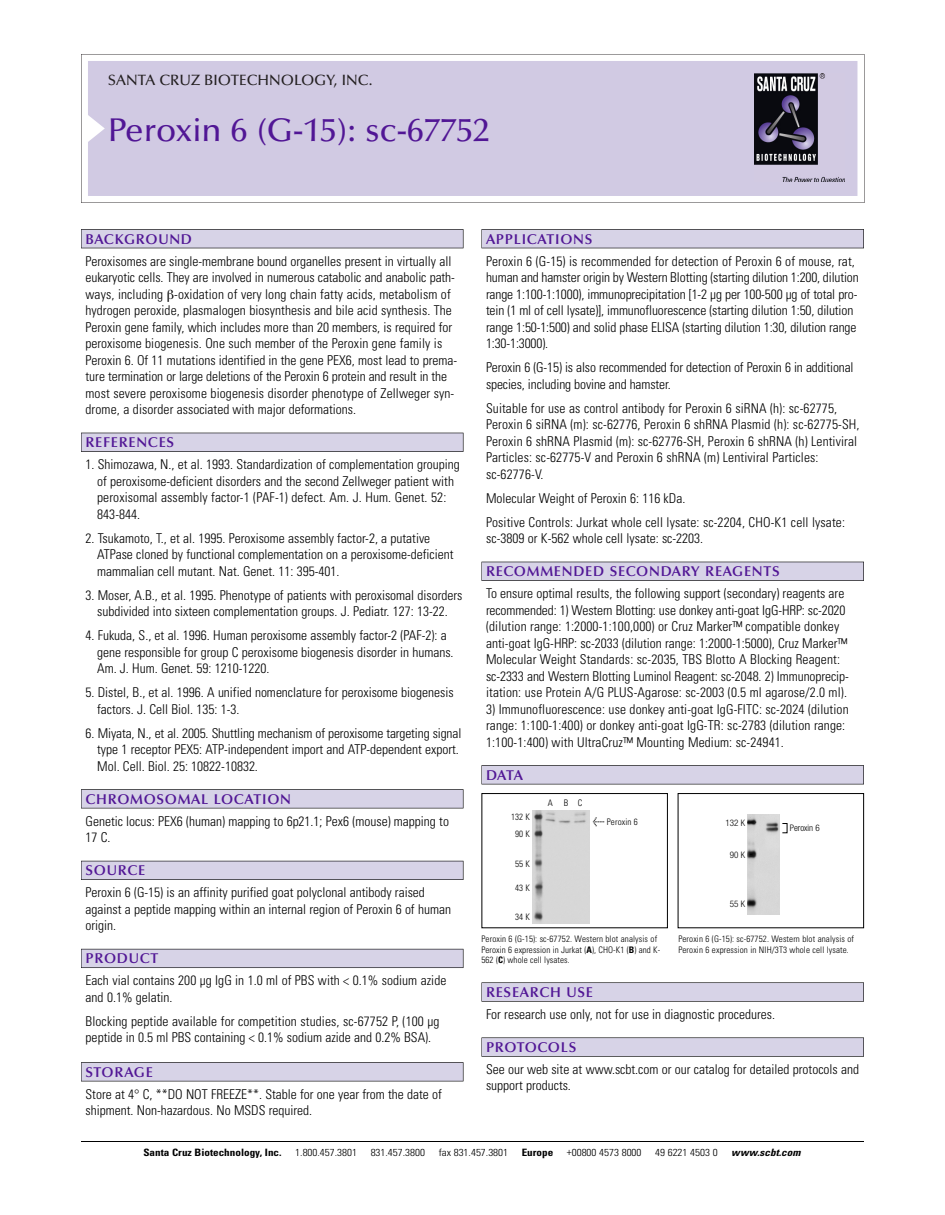
<style>
.page{position:relative;width:945px;height:1215px;background:#fff}
.page>*{position:absolute;margin:0;border:0;box-sizing:border-box;transform-origin:0 0}
.t1{font:500 33px "Optima";color:#511695}
.t2{font:500 15px "Optima";color:#231f20}
.t3{font:600 14.25px "Optima";letter-spacing:.05em;color:#511695}
.t4{font:300 condensed 13.5px/16.5px "Univers";color:#000}
.t5{font:300 condensed 10.2px "Univers";color:#000;scale:1.1 1}
.t6{font:700 condensed 10.2px "Univers";color:#000;scale:1.1 1}
.t7{font:italic 700 condensed 10.2px "Univers";letter-spacing:.005em;color:#000;scale:1.1 1}
.t8{font:300 condensed 9px/10.5px "Univers";letter-spacing:.015em;color:#000}
.t9{font:300 condensed 9px "Helvetica Neue";color:#000}
.s1{font-family:"Meta Plus";font-weight:400;font-stretch:normal;font-size:10.5px}
.s2{font-weight:700}
</style>
<div class="page">
<svg style="left:81px;top:54px;width:783px;height:149px"></svg>
<div style="left:88px;top:61px;width:769px;height:135px;background:#d1cae3"></div>
<img style="left:755px;top:74px;width:90px;height:108px">
<div style="left:81px;top:229px;width:382px;height:19px;background:#525156"></div>
<div style="left:81px;top:230px;width:382px;height:18px;background:#d7d3e7"></div>
<div style="left:81px;top:433px;width:382px;height:19px;background:#515055"></div>
<div style="left:81px;top:433px;width:382px;height:18px;background:#d7d3e7"></div>
<div style="left:81px;top:789px;width:382px;height:19px;background:#545357"></div>
<div style="left:81px;top:790px;width:382px;height:18px;background:#d7d3e7"></div>
<div style="left:81px;top:861px;width:382px;height:19px;background:#54535a"></div>
<div style="left:81px;top:861px;width:382px;height:18px;background:#d7d3e7"></div>
<div style="left:81px;top:949px;width:382px;height:19px;background:#5b5a62"></div>
<div style="left:81px;top:949px;width:382px;height:18px;background:#d7d3e7"></div>
<div style="left:81px;top:1062px;width:382px;height:19px;background:#545357"></div>
<div style="left:81px;top:1063px;width:382px;height:18px;background:#d7d3e7"></div>
<div style="left:482px;top:229px;width:382px;height:19px;background:#525156"></div>
<div style="left:482px;top:230px;width:381px;height:18px;background:#d7d3e7"></div>
<div style="left:482px;top:562px;width:382px;height:19px;background:#515055"></div>
<div style="left:482px;top:562px;width:381px;height:18px;background:#d7d3e7"></div>
<div style="left:482px;top:765px;width:382px;height:19px;background:#545357"></div>
<div style="left:482px;top:766px;width:381px;height:18px;background:#d7d3e7"></div>
<div style="left:482px;top:982px;width:382px;height:20px;background:#616161"></div>
<div style="left:482px;top:983px;width:381px;height:18px;background:#d7d3e7"></div>
<svg style="left:482px;top:1037px;width:382px;height:20px"></svg>
<div style="left:482px;top:1038px;width:381px;height:18px;background:#d7d3e7"></div>
<hr style="left:81px;top:1141px;width:783px;height:1px;background:#000">
<div style="left:482px;top:793px;width:186px;height:135px;border:1px solid #000"></div>
<div style="left:678px;top:793px;width:186px;height:135px;border:1px solid #000"></div>
<img style="left:532px;top:811px;width:58px;height:112px">
<img style="left:747px;top:815px;width:33px;height:99px">
<p class="t2" style="left:108px;top:74px;width:266px">SANTA CRUZ BIOTECHNOLOGY, INC.</p>
<h1 class="t1" style="left:108px;top:117px;width:383px">Peroxin 6 (G-15): sc-67752</h1>
<p class="t3" style="left:86px;top:233px;width:108px">BACKGROUND</p>
<p class="t4" style="left:86px;top:254px;width:373px">Peroxisomes are single-membrane bound organelles present in virtually all eukaryotic cells. They are involved in numerous catabolic and anabolic path&shy;ways, including -oxidation of very long chain fatty acids, metabolism of hydrogen peroxide, plasmalogen biosynthesis and bile acid synthesis. The Peroxin gene family, which includes more than 20 members, is required for peroxisome biogenesis. One such member of the Peroxin gene family is Peroxin 6. Of 11 mutations identified in the gene PEX6, most lead to prema&shy;ture termination or large deletions of the Peroxin 6 protein and result in the most severe peroxisome biogenesis disorder phenotype of Zellweger syn&shy;drome, a disorder associated with major deformations.</p>
<p class="t3" style="left:86px;top:437px;width:90px">REFERENCES</p>
<p class="t4" style="left:97px;top:457px;width:364px;text-indent:-12px">1. Shimozawa, N., et al. 1993. Standardization of complementation grouping of peroxisome-deficient disorders and the second Zellweger patient with peroxisomal assembly factor-1 (PAF-1) defect. Am. J. Hum. Genet. 52:<br>843-844.</p>
<p class="t4" style="left:97px;top:531px;width:358px;text-indent:-12px">2. Tsukamoto, T., et al. 1995. Peroxisome assembly factor-2, a putative<br>ATPase cloned by functional complementation on a peroxisome-deficient mammalian cell mutant. Nat. Genet. 11: 395-401.</p>
<p class="t4" style="left:86px;top:588px;width:378px;text-align:center">3. Moser, A.B., et al. 1995. Phenotype of patients with peroxisomal disorders subdivided into sixteen complementation groups. J. Pediatr. 127: 13-22.</p>
<p class="t4" style="left:97px;top:628px;width:358px;text-indent:-12px">4. Fukuda, S., et al. 1996. Human peroxisome assembly factor-2 (PAF-2): a gene responsible for group C peroxisome biogenesis disorder in humans.<br>Am. J. Hum. Genet. 59: 1210-1220.</p>
<p class="t4" style="left:97px;top:685px;width:358px;text-indent:-12px">5. Distel, B., et al. 1996. A unified nomenclature for peroxisome biogenesis factors. J. Cell Biol. 135: 1-3.</p>
<p class="t4" style="left:97px;top:726px;width:366px;text-indent:-12px">6. Miyata, N., et al. 2005. Shuttling mechanism of peroxisome targeting signal type 1 receptor PEX5: ATP-independent import and ATP-dependent export.<br>Mol. Cell. Biol. 25: 10822-10832.</p>
<p class="t3" style="left:86px;top:793px;width:207px">CHROMOSOMAL LOCATION</p>
<p class="t4" style="left:86px;top:814px;width:365px">Genetic locus: PEX6 (human) mapping to 6p21.1; Pex6 (mouse) mapping to<br>17 C.</p>
<p class="t3" style="left:86px;top:865px;width:61px">SOURCE</p>
<p class="t4" style="left:86px;top:885px;width:367px">Peroxin 6 (G-15) is an affinity purified goat polyclonal antibody raised against a peptide mapping within an internal region of Peroxin 6 of human origin.</p>
<p class="t3" style="left:86px;top:953px;width:74px">PRODUCT</p>
<p class="t4" style="left:86px;top:973px;width:362px">Each vial contains 200 µg IgG in 1.0 ml of PBS with &lt; 0.1% sodium azide and 0.1% gelatin.</p>
<p class="t4" style="left:86px;top:1014px;width:356px">Blocking peptide available for competition studies, sc-67752 P, (100 µg peptide in 0.5 ml PBS containing &lt; 0.1% sodium azide and 0.2% BSA).</p>
<p class="t3" style="left:86px;top:1066px;width:69px">STORAGE</p>
<p class="t4" style="left:86px;top:1087px;width:358px">Store at 4° C, **DO NOT FREEZE**. Stable for one year from the date of shipment. Non-hazardous. No MSDS required.</p>
<p class="t3" style="left:486px;top:233px;width:108px">APPLICATIONS</p>
<p class="t4" style="left:486px;top:254px;width:374px">Peroxin 6 (G-15) is recommended for detection of Peroxin 6 of mouse, rat, human and hamster origin by Western Blotting (starting dilution 1:200, dilution range 1:100-1:1000), immunoprecipitation [1-2 µg per 100-500 µg of total pro&shy;tein (1 ml of cell lysate)], immunofluorescence (starting dilution 1:50, dilution range 1:50-1:500) and solid phase ELISA (starting dilution 1:30, dilution range 1:30-1:3000).</p>
<p class="t4" style="left:486px;top:360px;width:369px">Peroxin 6 (G-15) is also recommended for detection of Peroxin 6 in additional species, including bovine and hamster.</p>
<p class="t4" style="left:486px;top:401px;width:375px">Suitable for use as control antibody for Peroxin 6 siRNA (h): sc-62775, Peroxin 6 siRNA (m): sc-62776, Peroxin 6 shRNA Plasmid (h): sc-62775-SH, Peroxin 6 shRNA Plasmid (m): sc-62776-SH, Peroxin 6 shRNA (h) Lentiviral Particles: sc-62775-V and Peroxin 6 shRNA (m) Lentiviral Particles: sc-62776-V.</p>
<p class="t4" style="left:486px;top:487px;width:361px;line-height:24px">Molecular Weight of Peroxin 6: 116 kDa.<br>Positive Controls: Jurkat whole cell lysate: sc-2204, CHO-K1 cell lysate:</p>
<p class="t4" style="left:486px;top:531px;width:219px">sc-3809 or K-562 whole cell lysate: sc-2203.</p>
<p class="t3" style="left:486px;top:566px;width:295px">RECOMMENDED SECONDARY REAGENTS</p>
<p class="t4" style="left:486px;top:586px;width:364px">To ensure optimal results, the following support (secondary) reagents are recommended: 1) Western Blotting: use donkey anti-goat IgG-HRP: sc-2020 (dilution range: 1:2000-1:100,000) or Cruz Marker™ compatible donkey anti-goat IgG-HRP: sc-2033 (dilution range: 1:2000-1:5000), Cruz Marker™ Molecular Weight Standards: sc-2035, TBS Blotto A Blocking Reagent: sc-2333 and Western Blotting Luminol Reagent: sc-2048. 2) Immunoprecip&shy;itation: use Protein A/G PLUS-Agarose: sc-2003 (0.5 ml agarose/2.0 ml).</p>
<p class="t4" style="left:486px;top:702px;width:364px">3) Immunofluorescence: use donkey anti-goat IgG-FITC: sc-2024 (dilution range: 1:100-1:400) or donkey anti-goat IgG-TR: sc-2783 (dilution range:<br>1:100-1:400) with UltraCruz™ Mounting Medium: sc-24941.</p>
<p class="t3" style="left:486px;top:769px;width:39px">DATA</p>
<p class="t8" style="left:511px;top:809px;width:20px;line-height:16.5px;text-align:center">132 K<br>90 K</p>
<p class="t8" style="left:515px;top:859px;width:16px">55 K</p>
<p class="t8" style="left:515px;top:883px;width:16px">43 K</p>
<p class="t8" style="left:515px;top:913px;width:16px">34 K</p>
<p class="t8" style="left:548px;top:798px;width:36px">ABC</p>
<p class="t8" style="left:593px;top:817px;width:47px"><span class="s1">&lt;</span> Peroxin 6</p>
<p class="t9" style="left:726px;top:820px;width:21px">132 K</p>
<p class="t9" style="left:730px;top:852px;width:17px">90 K</p>
<p class="t9" style="left:730px;top:900px;width:17px">55 K</p>
<p class="t9" style="left:790px;top:824px;width:32px">Peroxin 6</p>
<p class="t8" style="left:481px;top:935px;width:180px">Peroxin 6 (G-15): sc-67752. Western blot analysis of<br>Peroxin 6 expression in Jurkat (<span class="s2">A</span>), CHO-K1 (<span class="s2">B</span>) and K-<br>562 (<span class="s2">C</span>) whole cell lysates.</p>
<p class="t8" style="left:678px;top:935px;width:177px">Peroxin 6 (G-15): sc-67752. Western blot analysis of<br>Peroxin 6 expression in NIH/3T3 whole cell lysate.</p>
<p class="t3" style="left:486px;top:986px;width:109px">RESEARCH USE</p>
<p class="t4" style="left:486px;top:1007px;width:290px">For research use only, not for use in diagnostic procedures.</p>
<p class="t3" style="left:486px;top:1041px;width:92px">PROTOCOLS</p>
<p class="t4" style="left:486px;top:1062px;width:375px">See our web site at www.scbt.com or our catalog for detailed protocols and support products.</p>
<p class="t6" style="left:143px;top:1148px;width:127px">Santa Cruz Biotechnology, Inc.</p>
<p class="t5" style="left:295px;top:1148px;width:58px">1.800.457.3801</p>
<p class="t5" style="left:371px;top:1148px;width:51px">831.457.3800</p>
<p class="t5" style="left:439px;top:1148px;width:65px">fax 831.457.3801</p>
<p class="t6" style="left:522px;top:1148px;width:30px">Europe</p>
<p class="t5" style="left:567px;top:1148px;width:69px">+00800 4573 8000</p>
<p class="t5" style="left:655px;top:1148px;width:58px">49 6221 4503 0</p>
<p class="t7" style="left:731px;top:1148px;width:64px">www.scbt.com</p>
</div>
